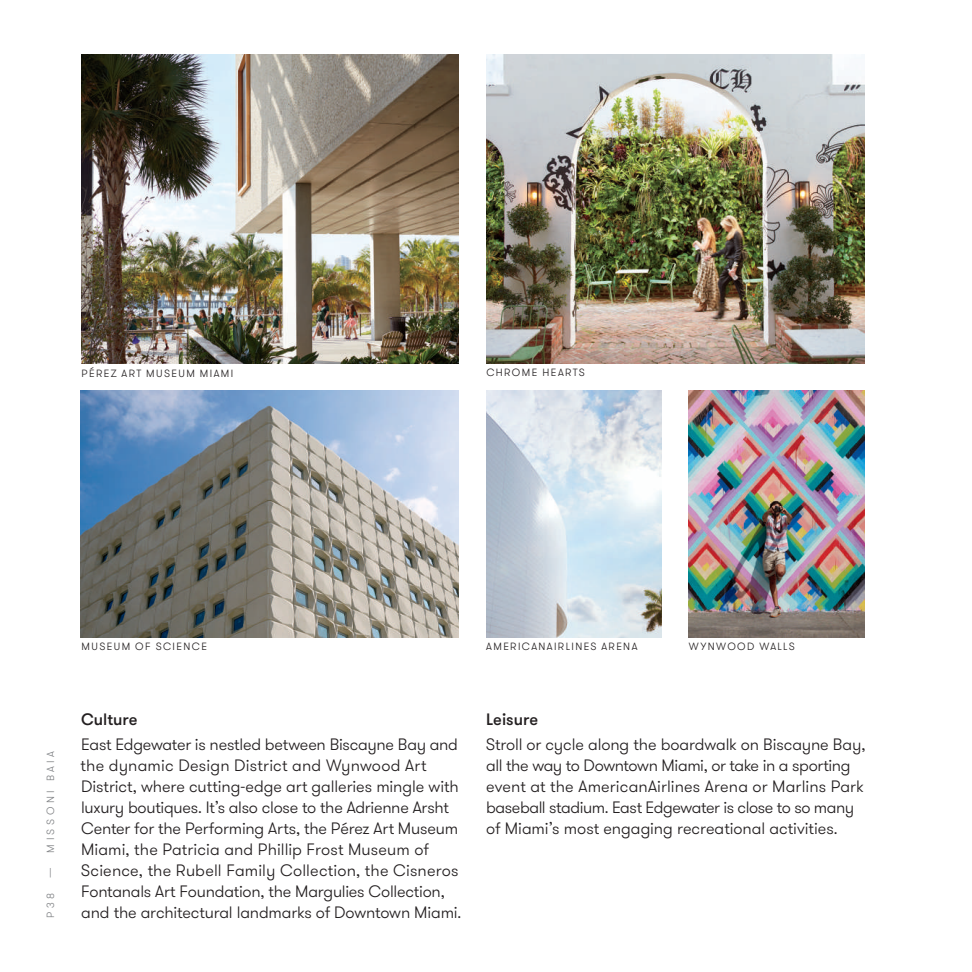
<style>
.page{position:relative;width:972px;height:972px;background:#fff}
.page>*{position:absolute;margin:0;border:0;box-sizing:border-box;transform-origin:0 0}
.t1{font:300 16.5px/21px "GT Walsheim";letter-spacing:-.01em;color:#231f20}
.t2{font:500 16.5px "GT Walsheim";color:#231f20}
.t3{font:300 10.5px "GT Walsheim";letter-spacing:.135em;color:#231f20}
.t4{font:300 10.5px "GT Walsheim";letter-spacing:.335em;color:#808285}
</style>
<div class="page">
<img style="left:689px;top:391px;width:175px;height:246px">
<img style="left:486px;top:54px;width:378px;height:310px">
<img style="left:81px;top:391px;width:378px;height:246px">
<img style="left:81px;top:54px;width:378px;height:310px">
<img style="left:486px;top:391px;width:176px;height:246px">
<p class="t3" style="left:82px;top:367px;width:153px">PÉREZ ART MUSEUM MIAMI</p>
<p class="t3" style="left:486px;top:366px;width:100px">CHROME HEARTS</p>
<p class="t4" style="left:44px;top:878px;width:129px;rotate:-90deg">— MISSONI BAIA</p>
<p class="t4" style="left:44px;top:918px;width:27px;rotate:-90deg">P38</p>
<p class="t3" style="left:82px;top:640px;width:127px">MUSEUM OF SCIENCE</p>
<p class="t2" style="left:81px;top:709px;width:58px">Culture</p>
<p class="t1" style="left:81px;top:734px;width:382px">East Edgewater is nestled between Biscayne Bay and the dynamic Design District and Wynwood Art District, where cutting-edge art galleries mingle with luxury boutiques. It’s also close to the Adrienne Arsht Center for the Performing Arts, the Pérez Art Museum Miami, the Patricia and Phillip Frost Museum of Science, the Rubell Family Collection, the Cisneros Fontanals Art Foundation, the Margulies Collection, and the architectural landmarks of Downtown Miami.</p>
<p class="t3" style="left:486px;top:640px;width:153px">AMERICANAIRLINES ARENA</p>
<p class="t3" style="left:689px;top:640px;width:108px">WYNWOOD WALLS</p>
<p class="t2" style="left:486px;top:709px;width:53px">Leisure</p>
<p class="t1" style="left:486px;top:734px;width:381px">Stroll or cycle along the boardwalk on Biscayne Bay, all the way to Downtown Miami, or take in a sporting event at the AmericanAirlines Arena or Marlins Park baseball stadium. East Edgewater is close to so many of Miami’s most engaging recreational activities.</p>
</div>
